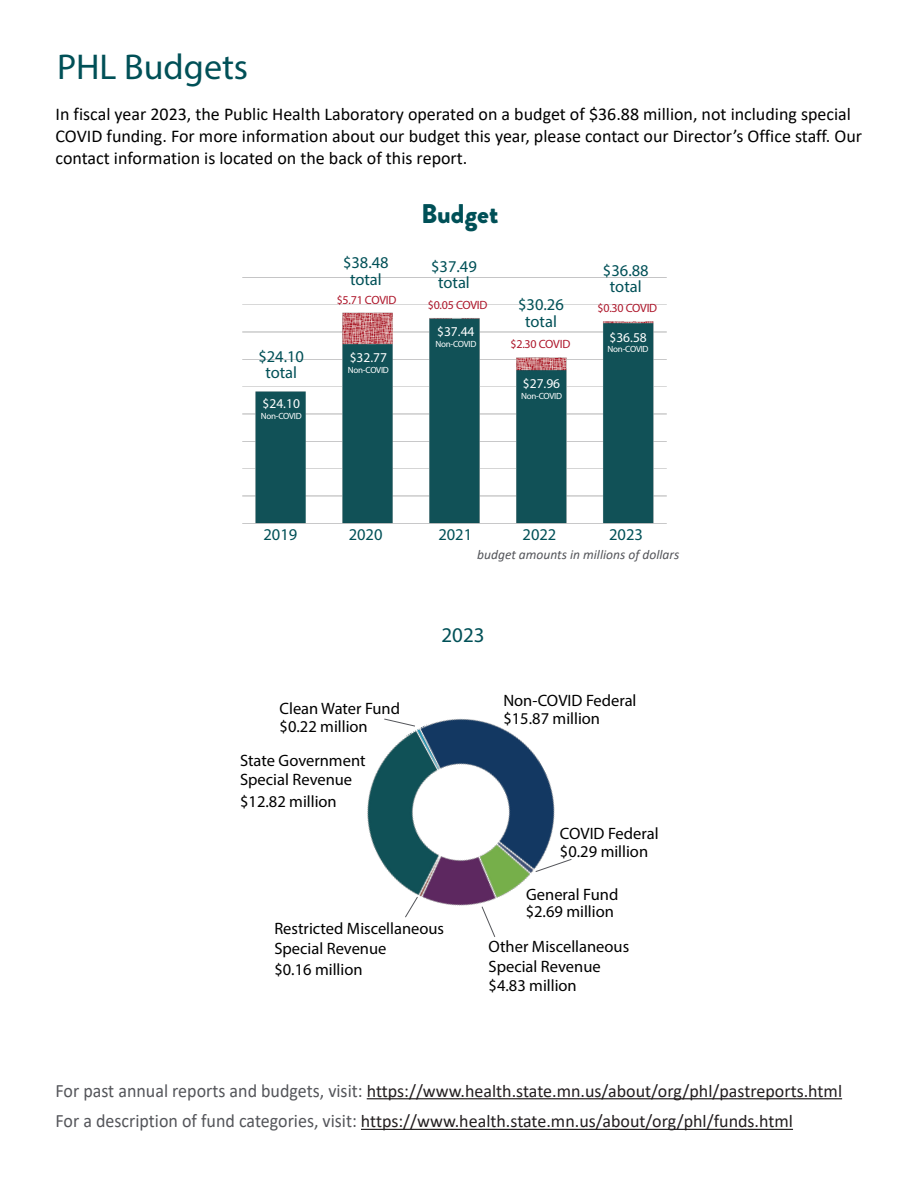
<style>
.page{position:relative;width:918px;height:1188px;background:#fff}
.page>*{position:absolute;margin:0;border:0;box-sizing:border-box;transform-origin:0 0}
.t1{font:36px "Myriad Pro";color:#005057}
.t2{font:900 27px "Brandon Grotesque";color:#005057}
.t3{font:21px "Myriad Pro";color:#005057}
.t4{font:18px/21.6px "Calibri";color:#000}
.t5{font:18px "Calibri";color:#231f20}
.t6{font:16.5px/19.8px "Myriad Pro";color:#000}
.t7{font:16.5px/16.5px "Myriad Pro";color:#005057;text-align:center}
.t8{font:italic 13.5px "Calibri";color:#54555a}
.t9{font:13.5px "Myriad Pro";color:#fff}
.t10{font:12px "Myriad Pro";letter-spacing:-.02em;color:#ae172b}
.t11{font:9px "Myriad Pro";letter-spacing:-.03em;color:#fff}
.s1{font-size:18.9px;color:#54555a}
</style>
<div class="page">
<img style="left:242px;top:277px;width:425px;height:247px">
<hr style="left:367px;top:1098px;width:475px;height:1px;background:#231f20">
<hr style="left:361px;top:1129px;width:432px;height:1px;background:#231f20">
<img style="left:367px;top:718px;width:188px;height:219px">
<svg style="left:535px;top:859px;width:37px;height:13px"></svg>
<svg style="left:405px;top:896px;width:13px;height:22px"></svg>
<svg style="left:384px;top:719px;width:31px;height:8px"></svg>
<svg style="left:482px;top:906px;width:13px;height:31px"></svg>
<h2 class="t1" style="left:57px;top:45px;width:193px">PHL Budgets</h2>
<p class="t4" style="left:56px;top:103px;width:808px">In fiscal year 2023, the Public Health Laboratory operated on a budget of $36.88 million, not including special<br>COVID funding. For more information about our budget this year, please contact our Director’s Office staff. Our contact information is located on the back of this report.</p>
<h3 class="t2" style="left:421px;top:195px;width:79px">Budget</h3>
<p class="t7" style="left:343px;top:254px;width:47px">$38.48</p>
<p class="t7" style="left:431px;top:258px;width:47px">$37.49</p>
<p class="t7" style="left:603px;top:262px;width:47px">$36.88</p>
<p class="t7" style="left:350px;top:271px;width:33px">total</p>
<p class="t7" style="left:438px;top:274px;width:33px">total</p>
<p class="t7" style="left:610px;top:278px;width:33px">total</p>
<p class="t10" style="left:337px;top:292px;width:61px">$5.71 COVID</p>
<p class="t10" style="left:428px;top:298px;width:61px">$0.05 COVID</p>
<p class="t7" style="left:518px;top:296px;width:47px">$30.26</p>
<p class="t10" style="left:598px;top:301px;width:61px">$0.30 COVID</p>
<p class="t7" style="left:525px;top:313px;width:33px">total</p>
<p class="t9" style="left:437px;top:323px;width:39px">$37.44</p>
<p class="t9" style="left:609px;top:329px;width:39px">$36.58</p>
<p class="t11" style="left:435px;top:338px;width:42px">Non-COVID</p>
<p class="t10" style="left:511px;top:337px;width:61px">$2.30 COVID</p>
<p class="t11" style="left:608px;top:344px;width:42px">Non-COVID</p>
<p class="t7" style="left:258px;top:348px;width:47px">$24.10 total</p>
<p class="t9" style="left:350px;top:350px;width:39px">$32.77</p>
<p class="t11" style="left:348px;top:365px;width:42px">Non-COVID</p>
<p class="t9" style="left:523px;top:375px;width:39px">$27.96</p>
<p class="t11" style="left:521px;top:390px;width:42px">Non-COVID</p>
<p class="t9" style="left:263px;top:395px;width:39px">$24.10</p>
<p class="t11" style="left:261px;top:410px;width:42px">Non-COVID</p>
<h4 class="t7" style="left:264px;top:526px;width:35px">2019</h4>
<h4 class="t7" style="left:349px;top:526px;width:35px">2020</h4>
<h4 class="t7" style="left:438px;top:526px;width:35px">2021</h4>
<h4 class="t7" style="left:523px;top:526px;width:35px">2022</h4>
<h4 class="t7" style="left:609px;top:526px;width:35px">2023</h4>
<p class="t8" style="left:477px;top:545px;width:204px">budget amounts in millions of dollars</p>
<p class="t6" style="left:280px;top:699px;width:122px">Clean Water Fund</p>
<p class="t6" style="left:280px;top:716px;width:90px">$0.22 million</p>
<p class="t6" style="left:240px;top:750px;width:127px">State Government<br>Special Revenue</p>
<p class="t6" style="left:240px;top:791px;width:98px">$12.82 million</p>
<h3 class="t3" style="left:442px;top:622px;width:45px">2023</h3>
<p class="t6" style="left:503px;top:690px;width:135px">Non-COVID Federal</p>
<p class="t6" style="left:503px;top:708px;width:98px">$15.87 million</p>
<p class="t6" style="left:560px;top:823px;width:100px;line-height:18.8px">COVID Federal $0.29 million</p>
<p class="t6" style="left:526px;top:885px;width:94px;line-height:17.2px">General Fund $2.69 million</p>
<p class="t6" style="left:274px;top:918px;width:171px">Restricted Miscellaneous<br>Special Revenue</p>
<p class="t6" style="left:489px;top:937px;width:142px">Other Miscellaneous</p>
<p class="t6" style="left:274px;top:959px;width:90px">$0.16 million</p>
<p class="t6" style="left:489px;top:957px;width:114px;line-height:18.9px">Special Revenue $4.83 million</p>
<p class="t5" style="left:56px;top:1078px;width:788px"><span class="s1">For past annual reports and budgets, visit:</span> https://www.health.state.mn.us/about/org/phl/pastreports.html</p>
<p class="t5" style="left:56px;top:1109px;width:739px"><span class="s1">For a description of fund categories, visit:</span> https://www.health.state.mn.us/about/org/phl/funds.html</p>
</div>
